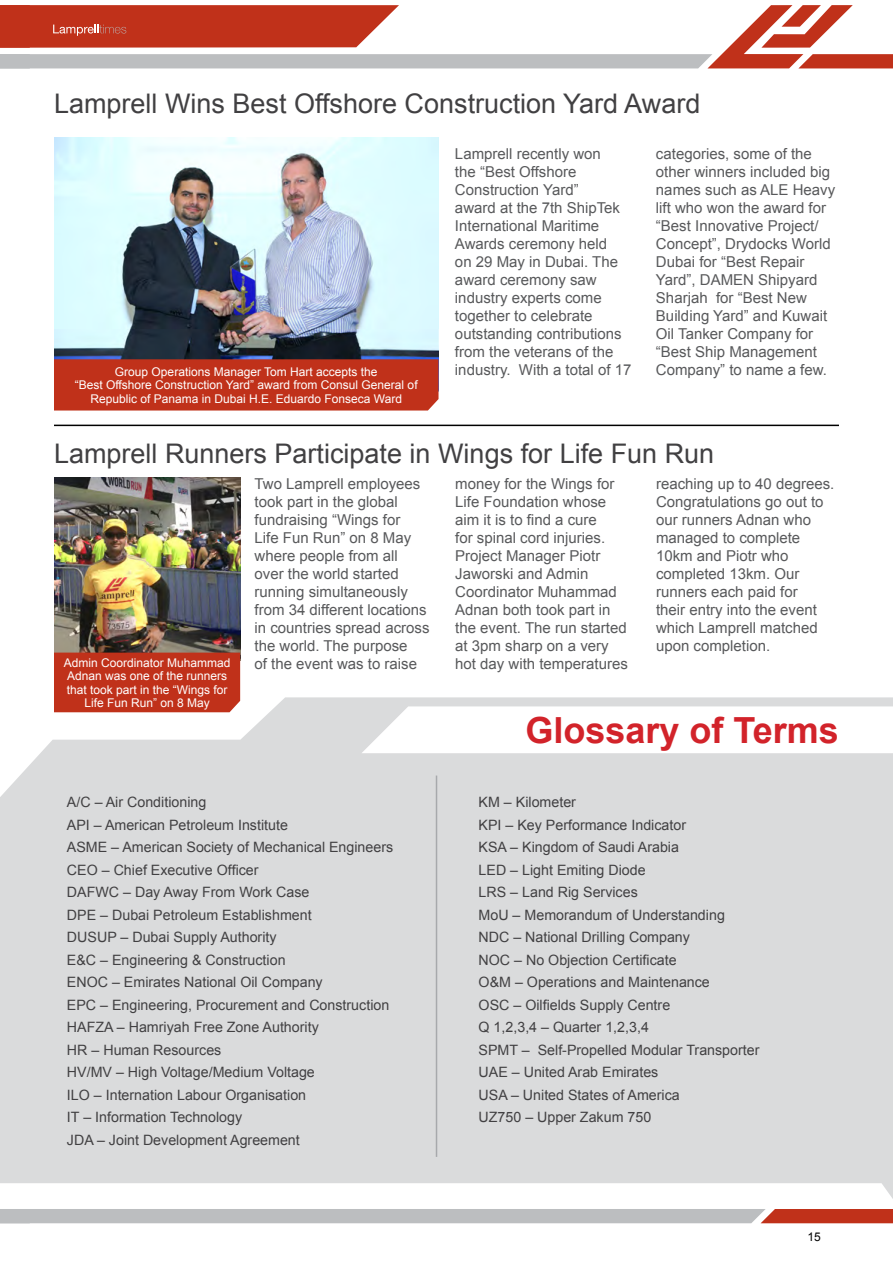
<style>
.page{position:relative;width:893px;height:1263px;background:#fff}
.page>*{position:absolute;margin:0;border:0;box-sizing:border-box;transform-origin:0 0}
.t1{font:700 36px "Arial";color:#d2232a}
.t2{font:27px "Arial";color:#414042}
.t3{font:15px/18px "Arial";color:#58595b}
.t4{font:14.25px/22.5px "Arial";color:#414042}
.t5{font:12px/13.5px "Arial";color:#fff;text-align:center}
.t6{font:12px "Arial";color:#000}
</style>
<div class="page">
<svg style="left:0;top:5px;width:893px;height:63px"></svg>
<svg style="left:0;top:1209px;width:893px;height:14px"></svg>
<hr style="left:54px;top:425px;width:785px;height:1px;background:#000">
<img style="left:54px;top:137px;width:384px;height:222px">
<div style="left:54px;top:359px;width:384px;height:51px;background:#c0311a"></div>
<img style="left:54px;top:477px;width:186px;height:176px">
<div style="left:54px;top:653px;width:186px;height:44px;background:#c0311a"></div>
<div style="left:0;top:697px;width:893px;height:502px;background:#dadbdc"></div>
<svg style="left:361px;top:706px;width:532px;height:47px"></svg>
<hr style="left:436px;top:775px;width:1px;height:382px;background:#a7a9ac">
<h2 class="t2" style="left:54px;top:86px;width:648px">Lamprell Wins Best Offshore Construction Yard Award</h2>
<p class="t5" style="left:75px;top:365px;width:344px">Group Operations Manager Tom Hart accepts the<br>“Best Offshore Construction Yard” award from Consul General of<br>Republic of Panama in Dubai H.E. Eduardo Fonseca Ward</p>
<p class="t3" style="left:455px;top:145px;width:178px">Lamprell recently won<br>the “Best Offshore<br>Construction Yard”<br>award at the 7th ShipTek<br>International Maritime<br>Awards ceremony held<br>on 29 May in Dubai. The award ceremony saw industry experts come together to celebrate outstanding contributions from the veterans of the industry. With a total of 17</p>
<p class="t3" style="left:656px;top:145px;width:181px">categories, some of the other winners included big names such as ALE Heavy lift who won the award for “Best Innovative Project/<br>Concept”, Drydocks World<br>Dubai for “Best Repair<br>Yard”, DAMEN Shipyard<br>Sharjah for “Best New<br>Building Yard” and Kuwait<br>Oil Tanker Company for “Best Ship Management<br>Company” to name a few.</p>
<h2 class="t2" style="left:54px;top:436px;width:662px">Lamprell Runners Participate in Wings for Life Fun Run</h2>
<p class="t5" style="left:64px;top:656px;width:168px">Admin Coordinator Muhammad<br>Adnan was one of the runners that took part in the “Wings for<br>Life Fun Run” on 8 May</p>
<p class="t3" style="left:254px;top:475px;width:177px">Two Lamprell employees took part in the global fundraising “Wings for<br>Life Fun Run” on 8 May where people from all over the world started running simultaneously from 34 different locations in countries spread across the world. The purpose<br>of the event was to raise</p>
<p class="t3" style="left:455px;top:475px;width:174px">money for the Wings for<br>Life Foundation whose aim it is to find a cure<br>for spinal cord injuries.<br>Project Manager Piotr<br>Jaworski and Admin<br>Coordinator Muhammad<br>Adnan both took part in the event. The run started at 3pm sharp on a very hot day with temperatures</p>
<p class="t3" style="left:656px;top:475px;width:180px">reaching up to 40 degrees.<br>Congratulations go out to our runners Adnan who managed to complete<br>10km and Piotr who completed 13km. Our runners each paid for<br>their entry into the event which Lamprell matched upon completion.</p>
<h1 class="t1" style="left:525px;top:706px;width:315px">Glossary of Terms</h1>
<p class="t4" style="left:67px;top:791px;width:328px">A/C – Air Conditioning<br>API – American Petroleum Institute<br>ASME – American Society of Mechanical Engineers CEO – Chief Executive Officer<br>DAFWC – Day Away From Work Case<br>DPE – Dubai Petroleum Establishment<br>DUSUP – Dubai Supply Authority<br>E&amp;C – Engineering &amp; Construction<br>ENOC – Emirates National Oil Company<br>EPC – Engineering, Procurement and Construction HAFZA – Hamriyah Free Zone Authority<br>HR – Human Resources<br>HV/MV – High Voltage/Medium Voltage<br>ILO – Internation Labour Organisation<br>IT – Information Technology<br>JDA – Joint Development Agreement</p>
<p class="t4" style="left:479px;top:791px;width:282px">KM – Kilometer<br>KPI – Key Performance Indicator<br>KSA – Kingdom of Saudi Arabia<br>LED – Light Emiting Diode<br>LRS – Land Rig Services<br>MoU – Memorandum of Understanding<br>NDC – National Drilling Company<br>NOC – No Objection Certificate<br>O&amp;M – Operations and Maintenance<br>OSC – Oilfields Supply Centre<br>Q 1,2,3,4 – Quarter 1,2,3,4<br>SPMT – Self-Propelled Modular Transporter<br>UAE – United Arab Emirates<br>USA – United States of America<br>UZ750 – Upper Zakum 750</p>
<p class="t6" style="left:807px;top:1229px;width:15px">15</p>
</div>
